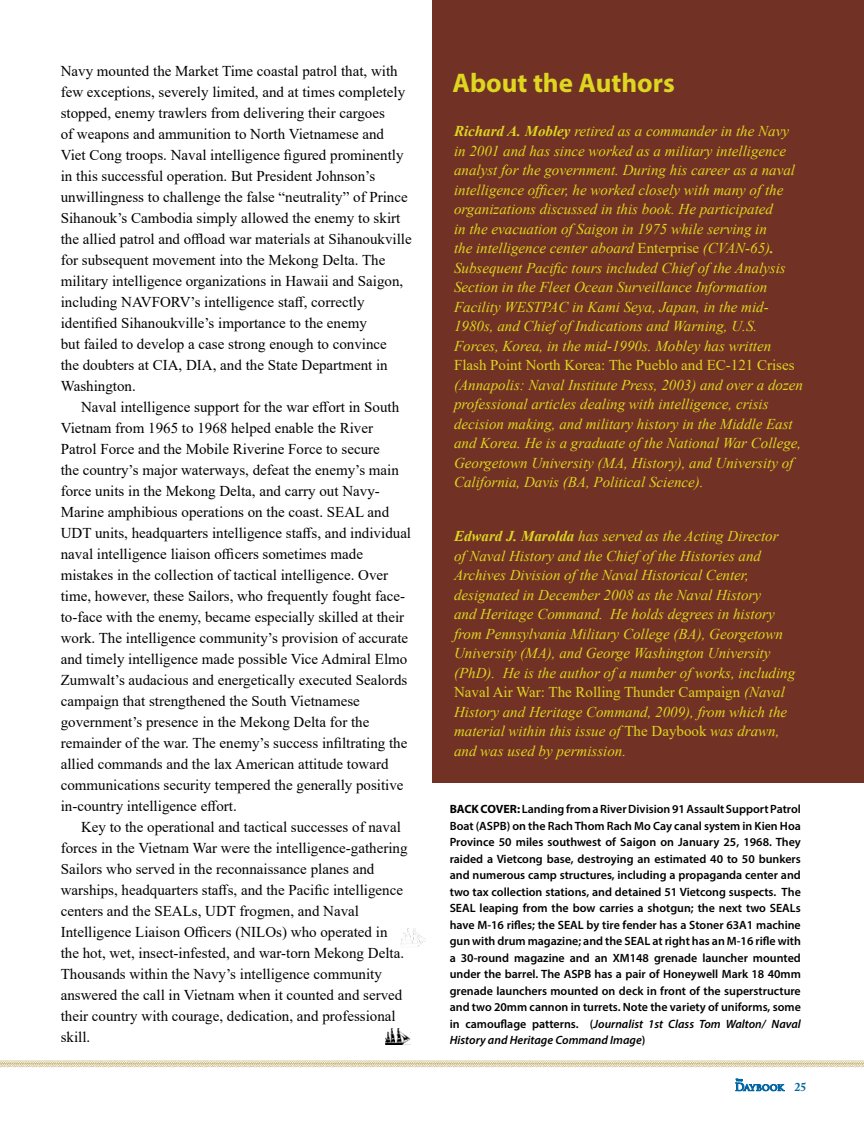
<style>
.page{position:relative;width:864px;height:1134px;background:#fff}
.page>*{position:absolute;margin:0;border:0;box-sizing:border-box;transform-origin:0 0}
.t1{font:700 27px "Myriad Pro";color:#ded620}
.t2{font:15px/21px "Times New Roman";color:#000}
.t3{font:italic 15px/19.5px "Times New Roman";color:#ded620}
.t4{font:15px "Times New Roman";color:#ded620}
.t5{font:600 12px/16.5px "Myriad Pro";color:#000;text-align:justify}
.t6{font:700 12px "Adobe Caslon Pro";color:#0065a4}
.s1{font-weight:700}
.s2{font-style:normal}
.s3{font-style:italic}
</style>
<div class="page">
<svg style="left:0;top:1060px;width:864px;height:7px;background:#e1d8b9"></svg>
<svg style="left:735px;top:1079px;width:50px;height:12px"></svg>
<div style="left:432px;top:0;width:432px;height:783px;background:#713225"></div>
<img style="left:385px;top:1028px;width:25px;height:16px">
<img style="left:400px;top:928px;width:25px;height:19px">
<p class="t2" style="left:61px;top:60px;width:353px">Navy mounted the Market Time coastal patrol that, with few exceptions, severely limited, and at times completely stopped, enemy trawlers from delivering their cargoes<br>of weapons and ammunition to North Vietnamese and Viet Cong troops. Naval intelligence figured prominently in this successful operation. But President Johnson’s unwillingness to challenge the false “neutrality” of Prince Sihanouk’s Cambodia simply allowed the enemy to skirt the allied patrol and offload war materials at Sihanoukville for subsequent movement into the Mekong Delta. The military intelligence organizations in Hawaii and Saigon, including NAVFORV’s intelligence staff, correctly identified Sihanoukville’s importance to the enemy<br>but failed to develop a case strong enough to convince<br>the doubters at CIA, DIA, and the State Department in Washington.</p>
<p class="t2" style="left:61px;top:396px;width:352px;text-indent:20px">Naval intelligence support for the war effort in South Vietnam from 1965 to 1968 helped enable the River Patrol Force and the Mobile Riverine Force to secure<br>the country’s major waterways, defeat the enemy’s main force units in the Mekong Delta, and carry out Navy-Marine amphibious operations on the coast. SEAL and UDT units, headquarters intelligence staffs, and individual naval intelligence liaison officers sometimes made mistakes in the collection of tactical intelligence. Over time, however, these Sailors, who frequently fought face&shy;to-face with the enemy, became especially skilled at their work. The intelligence community’s provision of accurate and timely intelligence made possible Vice Admiral Elmo Zumwalt’s audacious and energetically executed Sealords campaign that strengthened the South Vietnamese government’s presence in the Mekong Delta for the remainder of the war. The enemy’s success infiltrating the allied commands and the lax American attitude toward communications security tempered the generally positive in-country intelligence effort.</p>
<p class="t2" style="left:61px;top:816px;width:348px;text-indent:20px">Key to the operational and tactical successes of naval forces in the Vietnam War were the intelligence-gathering Sailors who served in the reconnaissance planes and warships, headquarters staffs, and the Pacific intelligence centers and the SEALs, UDT frogmen, and Naval Intelligence Liaison Officers (NILOs) who operated in the hot, wet, insect-infested, and war-torn Mekong Delta.<br>Thousands within the Navy’s intelligence community answered the call in Vietnam when it counted and served their country with courage, dedication, and professional skill.</p>
<h1 class="t1" style="left:453px;top:66px;width:224px">About the Authors</h1>
<p class="t3" style="left:454px;top:121px;width:343px"><span class="s1">Richard A. Mobley</span> retired as a commander in the Navy in 2001 and has since worked as a military intelligence analyst for the government. During his career as a naval intelligence officer, he worked closely with many of the organizations discussed in this book. He participated<br>in the evacuation of Saigon in 1975 while serving in<br>the intelligence center aboard <span class="s2">Enterprise</span> (CVAN-65)<span class="s1">.<br></span>Subsequent Pacific tours included Chief of the Analysis Section in the Fleet Ocean Surveillance Information Facility WESTPAC in Kami Seya, Japan, in the mid-1980s, and Chief of Indications and Warning, U.S.<br>Forces, Korea, in the mid-1990s. Mobley has written</p>
<p class="t4" style="left:454px;top:355px;width:342px">Flash Point North Korea: The Pueblo and EC-121 Crises</p>
<p class="t3" style="left:454px;top:375px;width:350px">(Annapolis: Naval Institute Press, 2003) and over a dozen professional articles dealing with intelligence, crisis decision making, and military history in the Middle East and Korea. He is a graduate of the National War College, Georgetown University (MA, History), and University of California, Davis (BA, Political Science).</p>
<p class="t3" style="left:454px;top:526px;width:343px"><span class="s1">Edward J. Marolda</span> has served as the Acting Director<br>of Naval History and the Chief of the Histories and Archives Division of the Naval Historical Center, designated in December 2008 as the Naval History<br>and Heritage Command. He holds degrees in history from Pennsylvania Military College (BA), Georgetown University (MA), and George Washington University (PhD). He is the author of a number of works, including <span class="s2">Naval Air War: The Rolling Thunder Campaign</span> (Naval History and Heritage Command, 2009), from which the material within this issue of <span class="s2">The Daybook</span> was drawn, and was used by permission.</p>
<p class="t5" style="left:450px;top:800px;width:353px"><span class="s1">BACK COVER:</span> Landing from a River Division 91 Assault Support Patrol Boat (ASPB) on the Rach Thom Rach Mo Cay canal system in Kien Hoa Province 50 miles southwest of Saigon on January 25, 1968. They raided a Vietcong base, destroying an estimated 40 to 50 bunkers and numerous camp structures, including a propaganda center and two tax collection stations, and detained 51 Vietcong suspects. The SEAL leaping from the bow carries a shotgun; the next two SEALs have M-16 rifles; the SEAL by tire fender has a Stoner 63A1 machine gun with drum magazine; and the SEAL at right has an M-16 rifle with a 30-round magazine and an XM148 grenade launcher mounted under the barrel. The ASPB has a pair of Honeywell Mark 18 40mm grenade launchers mounted on deck in front of the superstructure and two 20mm cannon in turrets. Note the variety of uniforms, some in camouflage patterns. (<span class="s3">Journalist 1st Class Tom Walton/ Naval History and Heritage Command Image</span>)</p>
<p class="t6" style="left:794px;top:1080px;width:13px">25</p>
</div>
